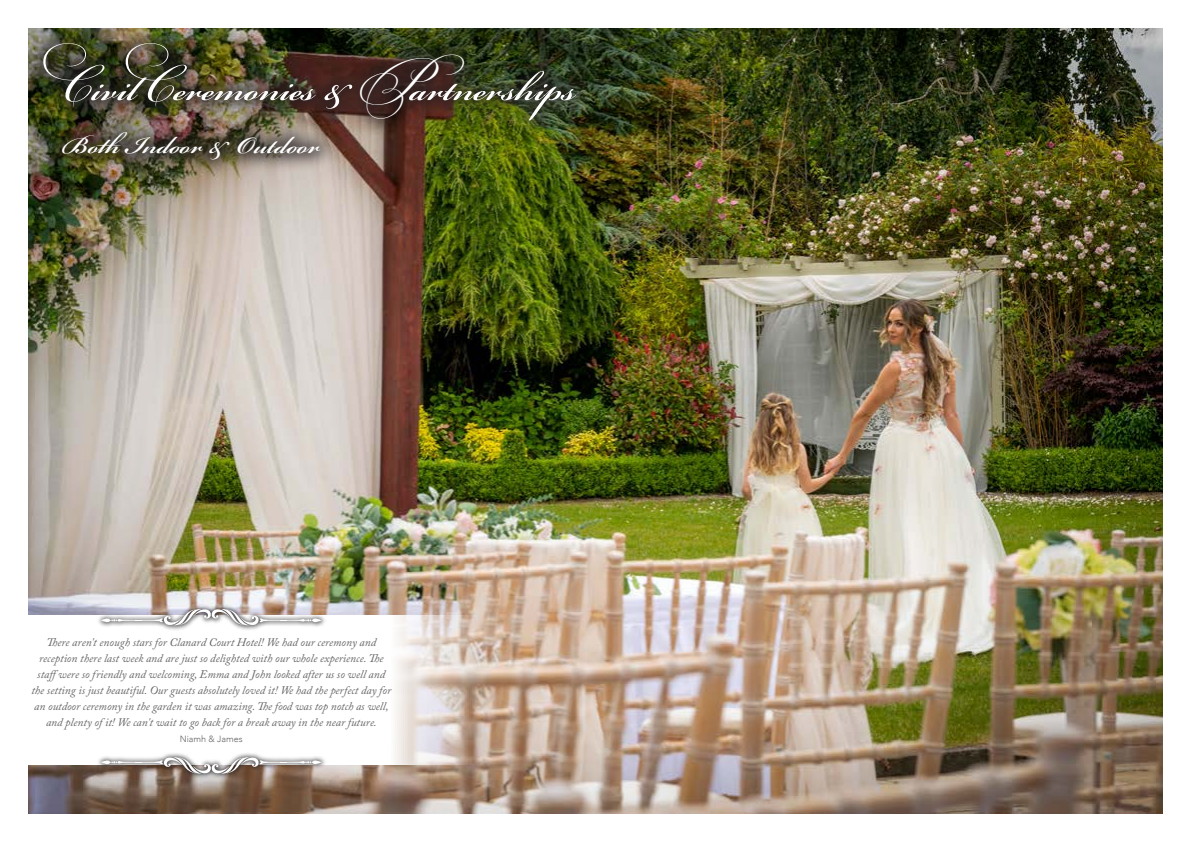
<style>
.page{position:relative;width:1191px;height:842px;background:#fff}
.page>*{position:absolute;margin:0;border:0;box-sizing:border-box;transform-origin:0 0}
.t1{font:600 51px "Bickham Script Pro";color:#fff}
.t2{font:600 37px "Bickham Script Pro";color:#fff}
.t3{font:italic 11.5px/16px "Adobe Caslon Pro";color:#676265;text-align:center}
.t4{font:300 9px "Avenir";color:#676265}
.s1{font-size:43px}
</style>
<div class="page">
<img style="left:28px;top:28px;width:1134px;height:785px">
<svg style="left:28px;top:615px;width:448px;height:149px"></svg>
<div style="left:26px;top:25px;width:567px;height:153px;background:#231f20;opacity:.75"></div>
<div style="left:96px;top:751px;width:230px;height:28px;background:#231f20;opacity:.75"></div>
<svg style="left:101px;top:756px;width:220px;height:18px"></svg>
<div style="left:96px;top:603px;width:230px;height:28px;background:#231f20;opacity:.75"></div>
<svg style="left:101px;top:608px;width:220px;height:18px"></svg>
<h1 class="t1" style="left:62px;top:52px;width:514px">Civil Ceremonies &amp; <span class="s1">P</span>artnerships</h1>
<h2 class="t2" style="left:62px;top:119px;width:259px">Both Indoor &amp; Outdoor</h2>
<p class="t3" style="left:31px;top:634px;width:361px">There aren't enough stars for Clanard Court Hotel! We had our ceremony and reception there last week and are just so delighted with our whole experience. The staffwere so friendly and welcoming, Emma and John looked after us so well and the setting is just beautiful. Our guests absolutely loved it! We had the perfect day for an outdoor ceremony in the garden it was amazing. The food was top notch as well, and plenty of it! We can't wait to go back for a break away in the near future.</p>
<p class="t4" style="left:180px;top:734px;width:65px">Niamh &amp; James</p>
</div>
